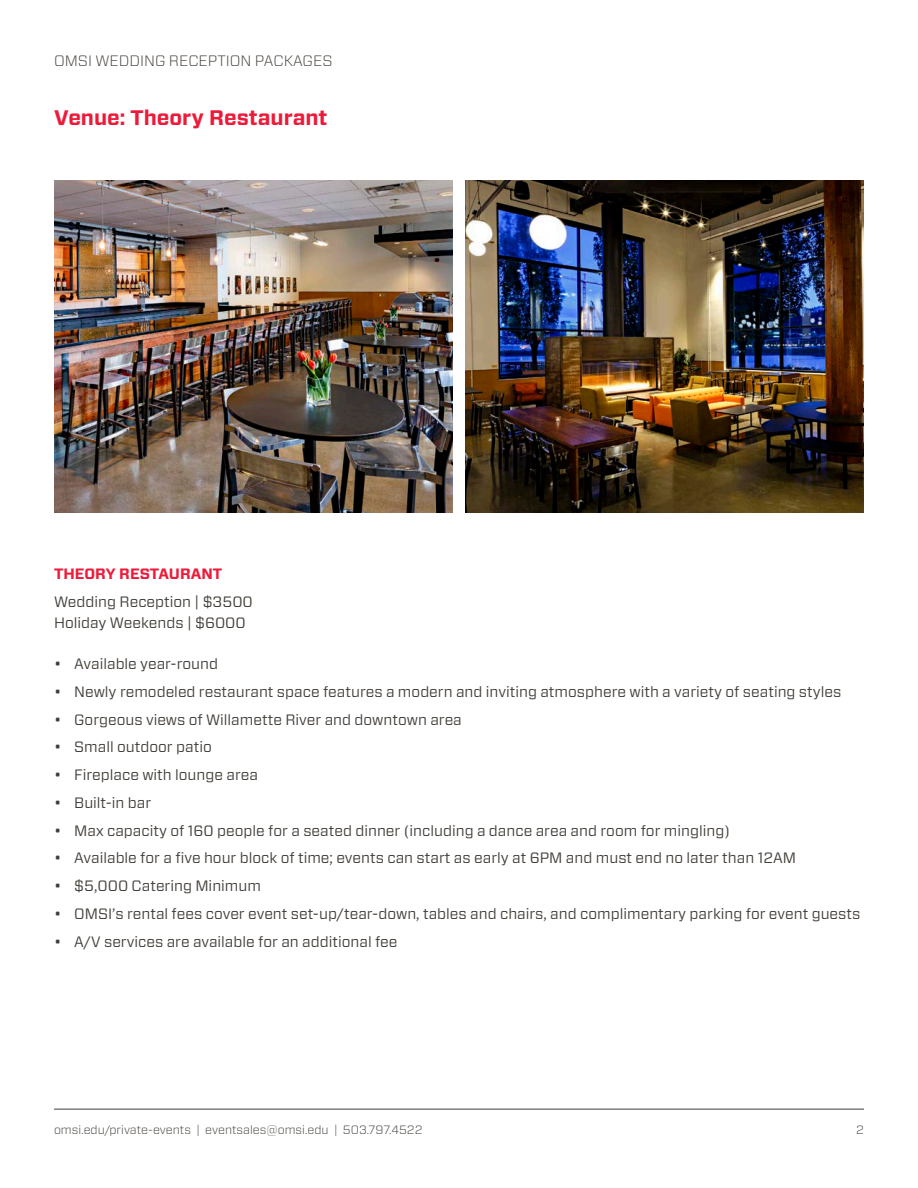
<style>
.page{position:relative;width:918px;height:1188px;background:#fff}
.page>*{position:absolute;margin:0;border:0;box-sizing:border-box;transform-origin:0 0}
.body_copy{font:700 21px "Forza";color:#ed1a3a}
.body_copy-2{font:15px "Forza";color:#423e39}
.t1{font:300 15px "Forza";color:#423e39}
.Menu_Item_Header{font:700 15px "Forza";color:#ed1a3a}
.t2{font:300 12px "Forza";color:#423e39}
</style>
<div class="page">
<hr style="left:54px;top:1109px;width:810px;height:1px;background:#423e39">
<img style="left:466px;top:180px;width:398px;height:333px">
<img style="left:54px;top:180px;width:398px;height:333px">
<p class="t1" style="left:54px;top:50px;width:280px">OMSI WEDDING RECEPTION PACKAGES</p>
<p class="body_copy" style="left:54px;top:103px;width:275px">Venue: Theory Restaurant</p>
<p class="Menu_Item_Header" style="left:54px;top:564px;width:170px">THEORY RESTAURANT</p>
<p class="body_copy-2" style="left:54px;top:591px;width:200px">Wedding Reception | $3500</p>
<p class="body_copy-2" style="left:54px;top:612px;width:193px">Holiday Weekends | $6000</p>
<p class="body_copy-2" style="left:54px;top:654px;width:166px">• Available year-round</p>
<p class="body_copy-2" style="left:54px;top:682px;width:789px">• Newly remodeled restaurant space features a modern and inviting atmosphere with a variety of seating styles</p>
<p class="body_copy-2" style="left:54px;top:709px;width:409px">• Gorgeous views of Willamette River and downtown area</p>
<p class="body_copy-2" style="left:54px;top:737px;width:159px">• Small outdoor patio</p>
<p class="body_copy-2" style="left:54px;top:765px;width:206px">• Fireplace with lounge area</p>
<p class="body_copy-2" style="left:54px;top:793px;width:99px">• Built-in bar</p>
<p class="body_copy-2" style="left:54px;top:820px;width:678px">• Max capacity of 160 people for a seated dinner (including a dance area and room for mingling)</p>
<p class="body_copy-2" style="left:54px;top:848px;width:744px">• Available for a five hour block of time; events can start as early at 6PM and must end no later than 12AM</p>
<p class="body_copy-2" style="left:54px;top:876px;width:209px">• $5,000 Catering Minimum</p>
<p class="body_copy-2" style="left:54px;top:904px;width:808px">• OMSI’s rental fees cover event set-up/tear-down, tables and chairs, and complimentary parking for event guests</p>
<p class="body_copy-2" style="left:54px;top:931px;width:345px">• A/V services are available for an additional fee</p>
<p class="t2" style="left:54px;top:1122px;width:370px">omsi.edu/private-events | eventsales@omsi.edu | 503.797.4522</p>
<p class="t2" style="left:856px;top:1122px;width:9px">2</p>
</div>
